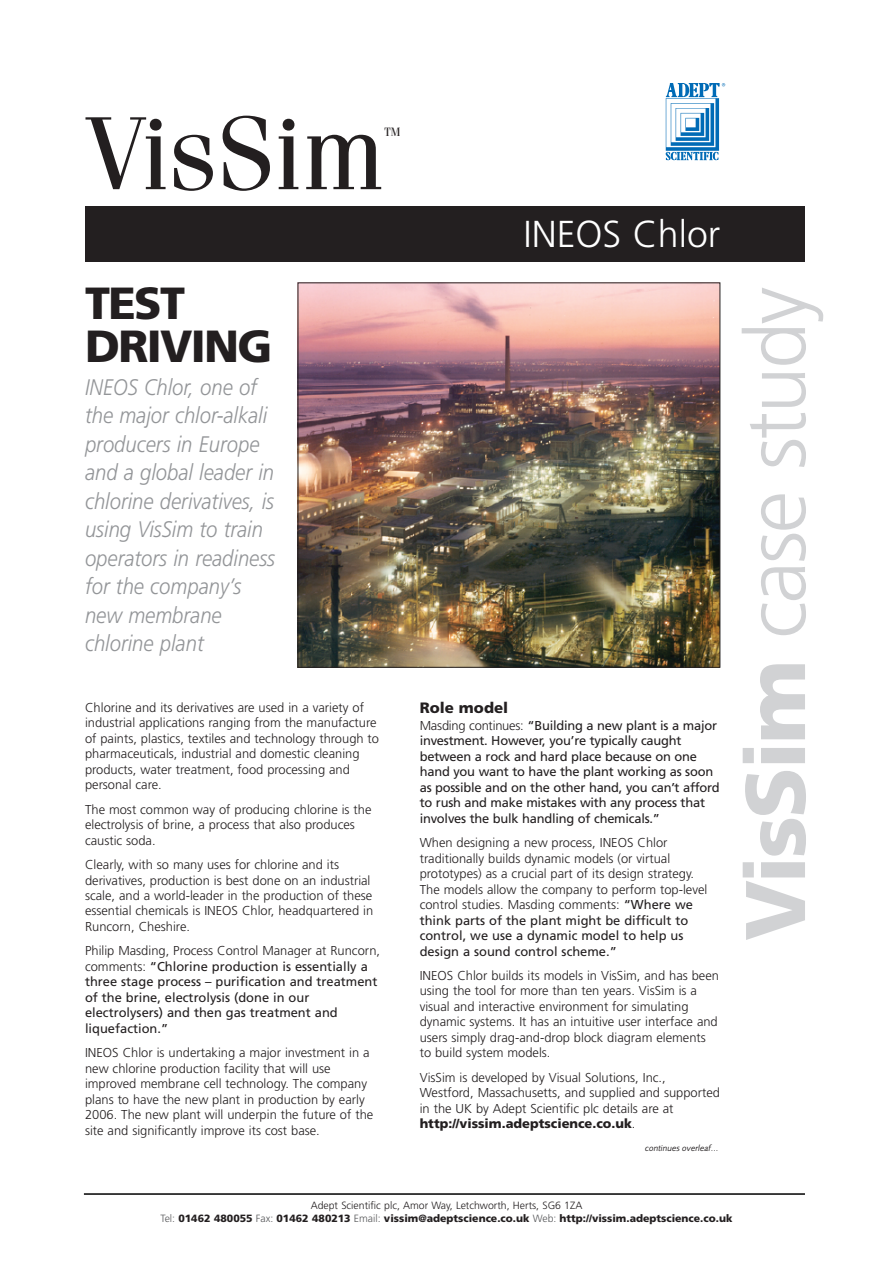
<style>
.page{position:relative;width:893px;height:1263px;background:#fff}
.page>*{position:absolute;margin:0;border:0;box-sizing:border-box;transform-origin:0 0}
.t1{font:103.8px "Fenice";letter-spacing:-.005em;color:#231f20}
.t2{font:300 84.45px "Frutiger";letter-spacing:-.03em;color:#d1d2d4}
.t3{font:900 45px/43.5px "Frutiger";letter-spacing:-.035em;color:#231f20}
.t4{font:300 37.5px "Frutiger";color:#fff}
.t5{font:italic 300 22.5px/28.5px "Frutiger";color:#939598;scale:.9 1}
.t6{font:900 15px "Frutiger";color:#231f20}
.t7{font:300 12.9px/15.5px "Frutiger";color:#231f20}
.t8{font:12.9px/15.5px "Frutiger";letter-spacing:-.015em;color:#231f20}
.t9{font:12.15px "Fenice";color:#231f20}
.t10{font:900 10.5px/12.6px "Frutiger";color:#231f20;text-align:center}
.t11{font:italic 9px "Foundry Sans";color:#231f20}
.s1{font-weight:300}
.s2{font-weight:400}
.s3{font-weight:900}
.s4{font-weight:300;color:#57585a}
</style>
<div class="page">
<img style="left:300px;top:284px;width:418px;height:382px">
<div style="left:85px;top:206px;width:720px;height:55px;background:#231f20"></div>
<svg style="left:666px;top:83px;width:59px;height:77px"></svg>
<hr style="left:84px;top:1193px;width:721px;height:2px;background:#000">
<h1 class="t1" style="left:86px;top:117px;width:301px">VisSim</h1>
<p class="t9" style="left:385px;top:128px;width:17px">TM</p>
<h3 class="t3" style="left:85px;top:285px;width:189px">TEST<br>DRIVING</h3>
<h3 class="t5" style="left:85px;top:374px;width:213px">INEOS Chlor, one of the major chlor-alkali producers in Europe and a global leader in chlorine derivatives, is using VisSim to train operators in readiness for the company’s new membrane chlorine plant</h3>
<p class="t7" style="left:85px;top:701px;width:296px">Chlorine and its derivatives are used in a variety of industrial applications ranging from the manufacture of paints, plastics, textiles and technology through to pharmaceuticals, industrial and domestic cleaning products, water treatment, food processing and personal care.</p>
<p class="t7" style="left:85px;top:802px;width:288px">The most common way of producing chlorine is the electrolysis of brine, a process that also produces caustic soda.</p>
<p class="t7" style="left:85px;top:858px;width:290px">Clearly, with so many uses for chlorine and its derivatives, production is best done on an industrial scale, and a world-leader in the production of these essential chemicals is INEOS Chlor, headquartered in Runcorn, Cheshire.</p>
<p class="t8" style="left:85px;top:944px;width:297px"><span class="s1">Philip Masding, Process Control Manager at Runcorn, comments:</span> “Chlorine production is essentially a three stage process – purification and treatment of the brine, electrolysis (done in our electrolysers) and then gas treatment and liquefaction.”</p>
<p class="t7" style="left:85px;top:1046px;width:290px">INEOS Chlor is undertaking a major investment in a new chlorine production facility that will use improved membrane cell technology. The company plans to have the new plant in production by early 2006. The new plant will underpin the future of the site and significantly improve its cost base.</p>
<h3 class="t4" style="left:523px;top:218px;width:198px">INEOS Chlor</h3>
<p class="t6" style="left:420px;top:702px;width:90px">Role model</p>
<p class="t8" style="left:420px;top:719px;width:302px"><span class="s1">Masding continues:</span> “Building a new plant is a major investment. However, you’re typically caught between a rock and hard place because on one hand you want to have the plant working as soon as possible and on the other hand, you can’t afford to rush and make mistakes with any process that involves the bulk handling of chemicals.”</p>
<p class="t7" style="left:420px;top:836px;width:289px">When designing a new process, INEOS Chlor traditionally builds dynamic models (or virtual prototypes) as a crucial part of its design strategy.<br>The models allow the company to perform top-level control studies. Masding comments: <span class="s2">“Where we think parts of the plant might be difficult to control, we use a dynamic model to help us design a sound control scheme.”</span></p>
<p class="t7" style="left:420px;top:969px;width:301px">INEOS Chlor builds its models in VisSim, and has been using the tool for more than ten years. VisSim is a visual and interactive environment for simulating dynamic systems. It has an intuitive user interface and users simply drag-and-drop block diagram elements to build system models.</p>
<p class="t7" style="left:420px;top:1070px;width:302px">VisSim is developed by Visual Solutions, Inc., Westford, Massachusetts, and supplied and supported in the UK by Adept Scientific plc details are at <span class="s3">http://vissim.adeptscience.co.uk</span>.</p>
<p class="t11" style="left:645px;top:1144px;width:75px">continues overleaf...</p>
<h2 class="t2" style="left:742px;top:941px;width:655px;rotate:-90deg"><span class="s3">VisSim</span> case study</h2>
<p class="t10" style="left:161px;top:1200px;width:573px"><span class="s1">Adept Scientific plc, Amor Way, Letchworth, Herts, SG6 1ZA<br></span><span class="s4">Tel:</span> 01462 480055 <span class="s4">Fax:</span> 01462 480213 <span class="s4">Email:</span> vissim@adeptscience.co.uk <span class="s4">Web:</span> http://vissim.adeptscience.co.uk</p>
</div>
